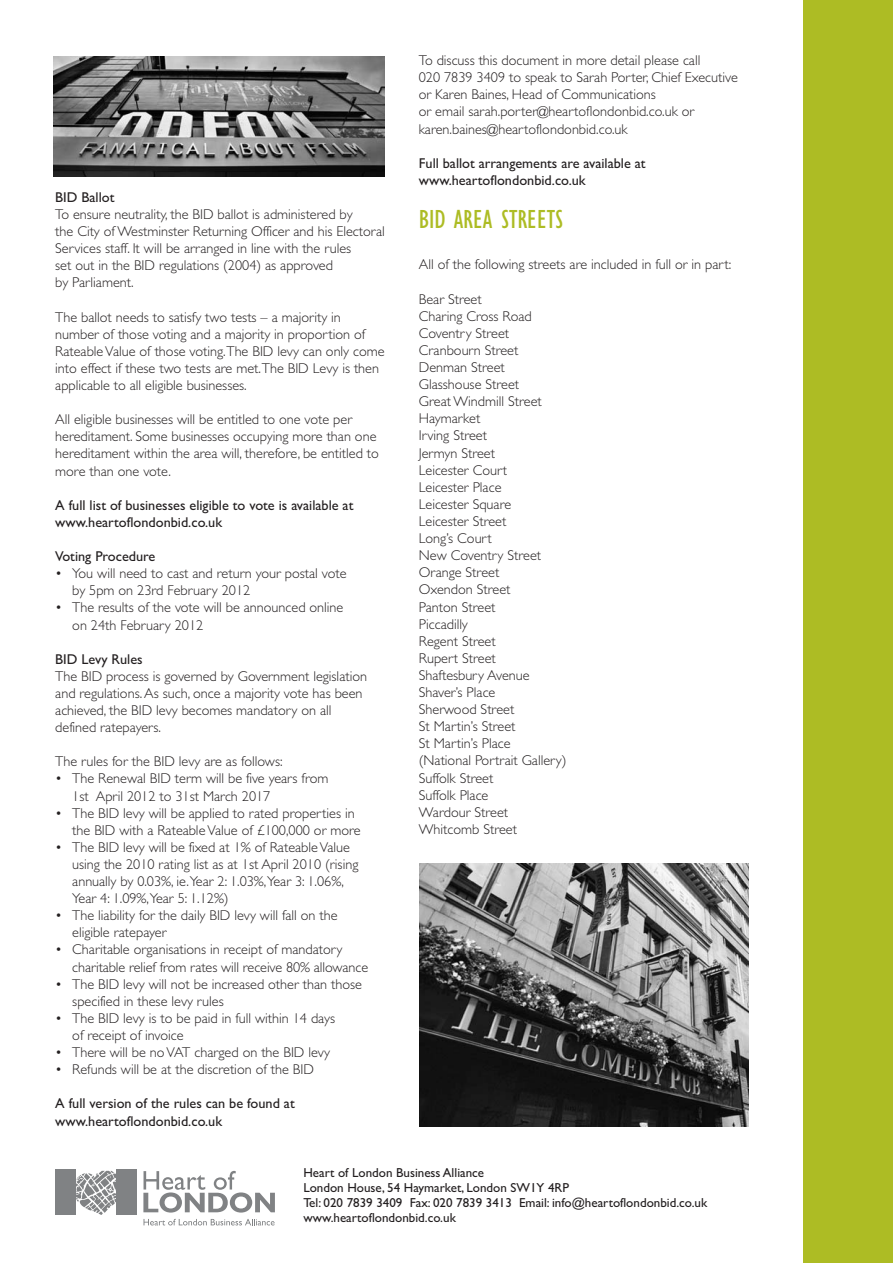
<style>
.page{position:relative;width:893px;height:1263px;background:#fff}
.page>*{position:absolute;margin:0;border:0;box-sizing:border-box;transform-origin:0 0}
.t1{font:condensed 27px "Gill Sans";color:#adbc24}
.t2{font:300 14.25px/17.1px "Gill Sans";color:#231f20}
.t3{font:14.25px/17.1px "Gill Sans";color:#231f20}
.t4{font:13.05px/15px "Gill Sans";color:#231f20}
</style>
<div class="page">
<div style="left:804px;top:0;width:89px;height:1263px;background:#adbc24"></div>
<img style="left:54px;top:57px;width:331px;height:120px">
<img style="left:420px;top:863px;width:328px;height:264px">
<svg style="left:144px;top:1219px;width:131px;height:6px"></svg>
<svg style="left:76px;top:1171px;width:41px;height:44px"></svg>
<div style="left:55px;top:1169px;width:21px;height:46px;background:#808284"></div>
<div style="left:117px;top:1169px;width:20px;height:46px;background:#808284"></div>
<svg style="left:143px;top:1171px;width:132px;height:41px"></svg>
<p class="t3" style="left:55px;top:190px;width:61px">BID Ballot</p>
<p class="t2" style="left:55px;top:207px;width:331px">To ensure neutrality, the BID ballot is administered by<br>the City of Westminster Returning Officer and his Electoral Services staff. It will be arranged in line with the rules<br>set out in the BID regulations (2004) as approved<br>by Parliament.</p>
<p class="t2" style="left:55px;top:310px;width:331px">The ballot needs to satisfy two tests – a majority in number of those voting and a majority in proportion of Rateable Value of those voting.The BID levy can only come into effect if these two tests are met.The BID Levy is then applicable to all eligible businesses.</p>
<p class="t2" style="left:55px;top:412px;width:325px">All eligible businesses will be entitled to one vote per hereditament. Some businesses occupying more than one hereditament within the area will, therefore, be entitled to more than one vote.</p>
<p class="t3" style="left:55px;top:498px;width:300px">A full list of businesses eligible to vote is available at www.heartoflondonbid.co.uk</p>
<p class="t3" style="left:55px;top:549px;width:102px">Voting Procedure</p>
<p class="t2" style="left:72px;top:566px;width:276px;text-indent:-17px">• You will need to cast and return your postal vote by 5pm on 23rd February 2012</p>
<p class="t2" style="left:72px;top:601px;width:273px;text-indent:-17px">• The results of the vote will be announced online on 24th February 2012</p>
<p class="t3" style="left:55px;top:652px;width:89px">BID Levy Rules</p>
<p class="t2" style="left:55px;top:669px;width:313px">The BID process is governed by Government legislation and regulations. As such, once a majority vote has been achieved, the BID levy becomes mandatory on all defined ratepayers.</p>
<p class="t2" style="left:55px;top:754px;width:229px">The rules for the BID levy are as follows:</p>
<p class="t2" style="left:72px;top:772px;width:258px;text-indent:-17px">• The Renewal BID term will be five years from<br>1st April 2012 to 31st March 2017</p>
<p class="t2" style="left:72px;top:806px;width:290px;text-indent:-17px">• The BID levy will be applied to rated properties in the BID with a Rateable Value of £100,000 or more</p>
<p class="t2" style="left:72px;top:840px;width:288px;text-indent:-17px">• The BID levy will be fixed at 1% of Rateable Value using the 2010 rating list as at 1st April 2010 (rising annually by 0.03%, ie.Year 2: 1.03%,Year 3: 1.06%, Year 4: 1.09%,Year 5: 1.12%)</p>
<p class="t2" style="left:72px;top:908px;width:267px;text-indent:-17px">• The liability for the daily BID levy will fall on the eligible ratepayer</p>
<p class="t2" style="left:72px;top:943px;width:297px;text-indent:-17px">• Charitable organisations in receipt of mandatory charitable relief from rates will receive 80% allowance</p>
<p class="t2" style="left:72px;top:977px;width:291px;text-indent:-17px">• The BID levy will not be increased other than those specified in these levy rules</p>
<p class="t2" style="left:72px;top:1011px;width:264px;text-indent:-17px">• The BID levy is to be paid in full within 14 days of receipt of invoice</p>
<p class="t2" style="left:55px;top:1045px;width:276px">• There will be no VAT charged on the BID levy</p>
<p class="t2" style="left:55px;top:1062px;width:260px">• Refunds will be at the discretion of the BID</p>
<p class="t3" style="left:55px;top:1096px;width:241px;line-height:17.5px">A full version of the rules can be found at www.heartoflondonbid.co.uk</p>
<p class="t2" style="left:419px;top:53px;width:320px">To discuss this document in more detail please call<br>020 7839 3409 to speak to Sarah Porter, Chief Executive or Karen Baines, Head of Communications<br>or email sarah.porter@heartoflondonbid.co.uk or karen.baines@heartoflondonbid.co.uk</p>
<p class="t3" style="left:419px;top:156px;width:228px">Full ballot arrangements are available at www.heartoflondonbid.co.uk</p>
<h1 class="t1" style="left:419px;top:209px;width:146px">BID AREA STREETS</h1>
<p class="t2" style="left:419px;top:258px;width:314px">All of the following streets are included in full or in part:</p>
<p class="t2" style="left:419px;top:292px;width:149px">Bear Street<br>Charing Cross Road<br>Coventry Street<br>Cranbourn Street<br>Denman Street<br>Glasshouse Street<br>Great Windmill Street<br>Haymarket<br>Irving Street<br>Jermyn Street<br>Leicester Court<br>Leicester Place<br>Leicester Square<br>Leicester Street<br>Long’s Court<br>New Coventry Street<br>Orange Street<br>Oxendon Street<br>Panton Street<br>Piccadilly<br>Regent Street<br>Rupert Street<br>Shaftesbury Avenue<br>Shaver’s Place<br>Sherwood Street<br>St Martin’s Street<br>St Martin’s Place<br>(National Portrait Gallery)<br>Suffolk Street<br>Suffolk Place<br>Wardour Street<br>Whitcomb Street</p>
<p class="t4" style="left:303px;top:1167px;width:405px">Heart of London Business Alliance<br>London House, 54 Haymarket, London SW1Y 4RP<br>Tel: 020 7839 3409 Fax: 020 7839 3413 Email: info@heartoflondonbid.co.uk www.heartoflondonbid.co.uk</p>
</div>
